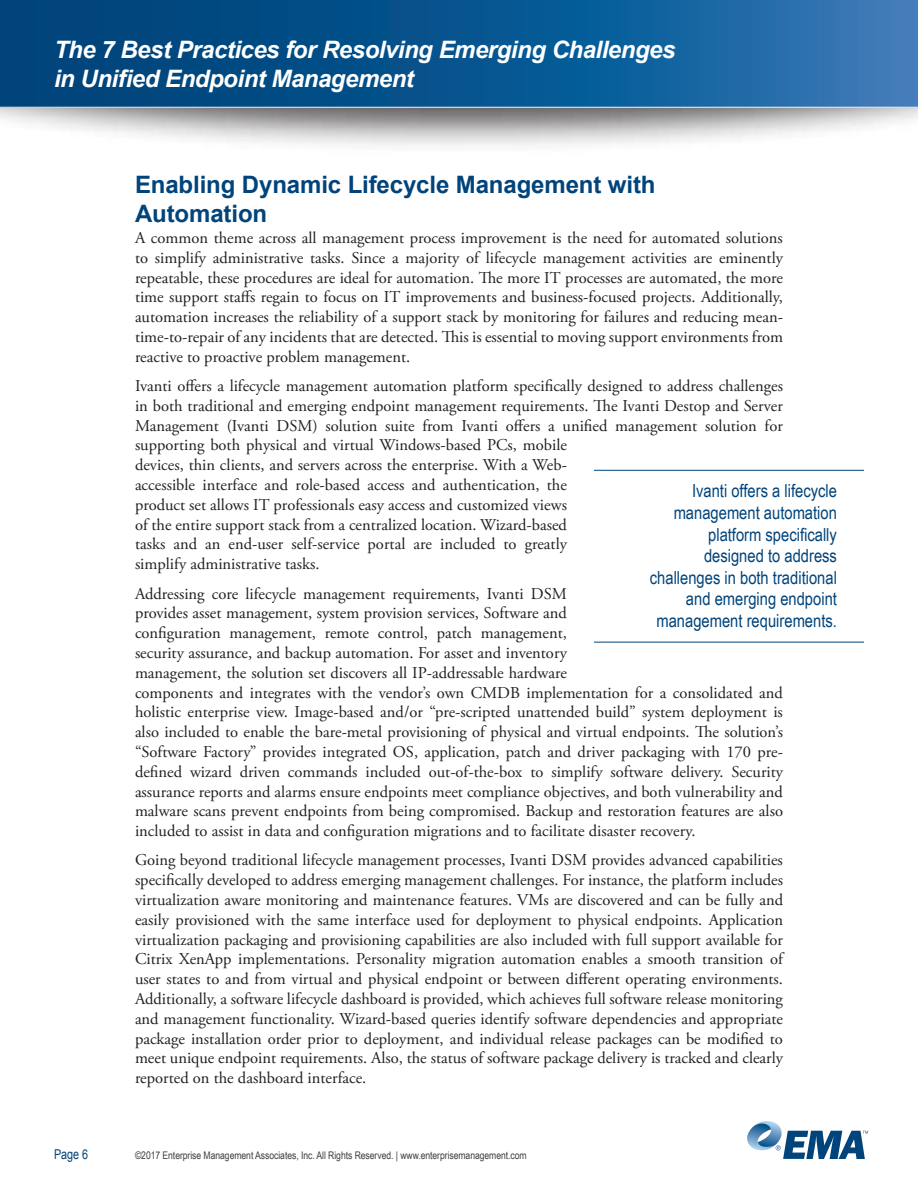
<style>
.page{position:relative;width:918px;height:1188px;background:#fff}
.page>*{position:absolute;margin:0;border:0;box-sizing:border-box;transform-origin:0 0}
.t1{font:italic 700 24px/28.8px "Arial";letter-spacing:-.02em;color:#fff}
.Heading_1{font:700 24px/28.8px "Arial";letter-spacing:-.005em;color:#00447b}
.Pull_quote{font:18px/21.6px "Arial Narrow";color:#00447b;text-align:right}
.t2{font:16.5px/19.8px "Adobe Garamond Pro";color:#231f20;text-align:justify}
.t3{font:13.5px "Arial";color:#00447b;scale:.8 1}
.t4{font:10.5px "Arial Narrow";letter-spacing:-.005em;color:#3e3e3f}
</style>
<div class="page">
<div style="left:0;top:0;width:918px;height:155px;background:#231f20;opacity:.75"></div>
<svg style="left:0;top:0;width:918px;height:108px;background:#105993"></svg>
<svg style="left:747px;top:1121px;width:121px;height:38px"></svg>
<hr style="left:594px;top:470px;width:270px;height:1px;background:#00447b">
<hr style="left:594px;top:642px;width:270px;height:1px;background:#00447b">
<h1 class="t1" style="left:54px;top:36px;width:623px">The 7 Best Practices for Resolving Emerging Challenges in Unified Endpoint Management</h1>
<p class="Heading_1" style="left:135px;top:171px;width:522px">Enabling Dynamic Lifecycle Management with<br>Automation</p>
<p class="t2" style="left:135px;top:228px;width:650px">A common theme across all management process improvement is the need for automated solutions to simplify administrative tasks. Since a majority of lifecycle management activities are eminently repeatable, these procedures are ideal for automation. The more IT processes are automated, the more time support staffs regain to focus on IT improvements and business-focused projects. Additionally, automation increases the reliability of a support stack by monitoring for failures and reducing mean&shy;time-to-repair of any incidents that are detected. This is essential to moving support environments from reactive to proactive problem management.</p>
<p class="t2" style="left:135px;top:377px;width:650px;text-align:left">Ivanti offers a lifecycle management automation platform specifically designed to address challenges in both traditional and emerging endpoint management requirements. The Ivanti Destop and Server Management (Ivanti DSM) solution suite from Ivanti offers a unified management solution for supporting both physical and virtual Windows-based PCs, mobile<br>devices, thin clients, and servers across the enterprise. With a Web-<br>accessible interface and role-based access and authentication, the<br>product set allows IT professionals easy access and customized views<br>of the entire support stack from a centralized location. Wizard-based<br>tasks and an end-user self-service portal are included to greatly<br>simplify administrative tasks.</p>
<p class="t2" style="left:135px;top:584px;width:650px;text-align:left">Addressing core lifecycle management requirements, Ivanti DSM<br>provides asset management, system provision services, Software and<br>configuration management, remote control, patch management,<br>security assurance, and backup automation. For asset and inventory<br>management, the solution set discovers all IP-addressable hardware<br>components and integrates with the vendor’s own CMDB implementation for a consolidated and holistic enterprise view. Image-based and/or “pre-scripted unattended build” system deployment is also included to enable the bare-metal provisioning of physical and virtual endpoints. The solution’s “Software Factory” provides integrated OS, application, patch and driver packaging with 170 pre&shy;defined wizard driven commands included out-of-the-box to simplify software delivery. Security assurance reports and alarms ensure endpoints meet compliance objectives, and both vulnerability and malware scans prevent endpoints from being compromised. Backup and restoration features are also included to assist in data and configuration migrations and to facilitate disaster recovery.</p>
<p class="t2" style="left:135px;top:851px;width:650px">Going beyond traditional lifecycle management processes, Ivanti DSM provides advanced capabilities specifically developed to address emerging management challenges. For instance, the platform includes virtualization aware monitoring and maintenance features. VMs are discovered and can be fully and easily provisioned with the same interface used for deployment to physical endpoints. Application virtualization packaging and provisioning capabilities are also included with full support available for Citrix XenApp implementations. Personality migration automation enables a smooth transition of user states to and from virtual and physical endpoint or between different operating environments.<br>Additionally, a software lifecycle dashboard is provided, which achieves full software release monitoring and management functionality. Wizard-based queries identify software dependencies and appropriate package installation order prior to deployment, and individual release packages can be modified to meet unique endpoint requirements. Also, the status of software package delivery is tracked and clearly reported on the dashboard interface.</p>
<p class="Pull_quote" style="left:650px;top:480px;width:189px">Ivanti offers a lifecycle management automation platform specifically designed to address challenges in both traditional and emerging endpoint management requirements.</p>
<p class="t3" style="left:54px;top:1145px;width:44px">Page 6</p>
<p class="t4" style="left:135px;top:1147px;width:393px">©2017 Enterprise Management Associates, Inc. All Rights Reserved. | www.enterprisemanagement.com</p>
</div>
